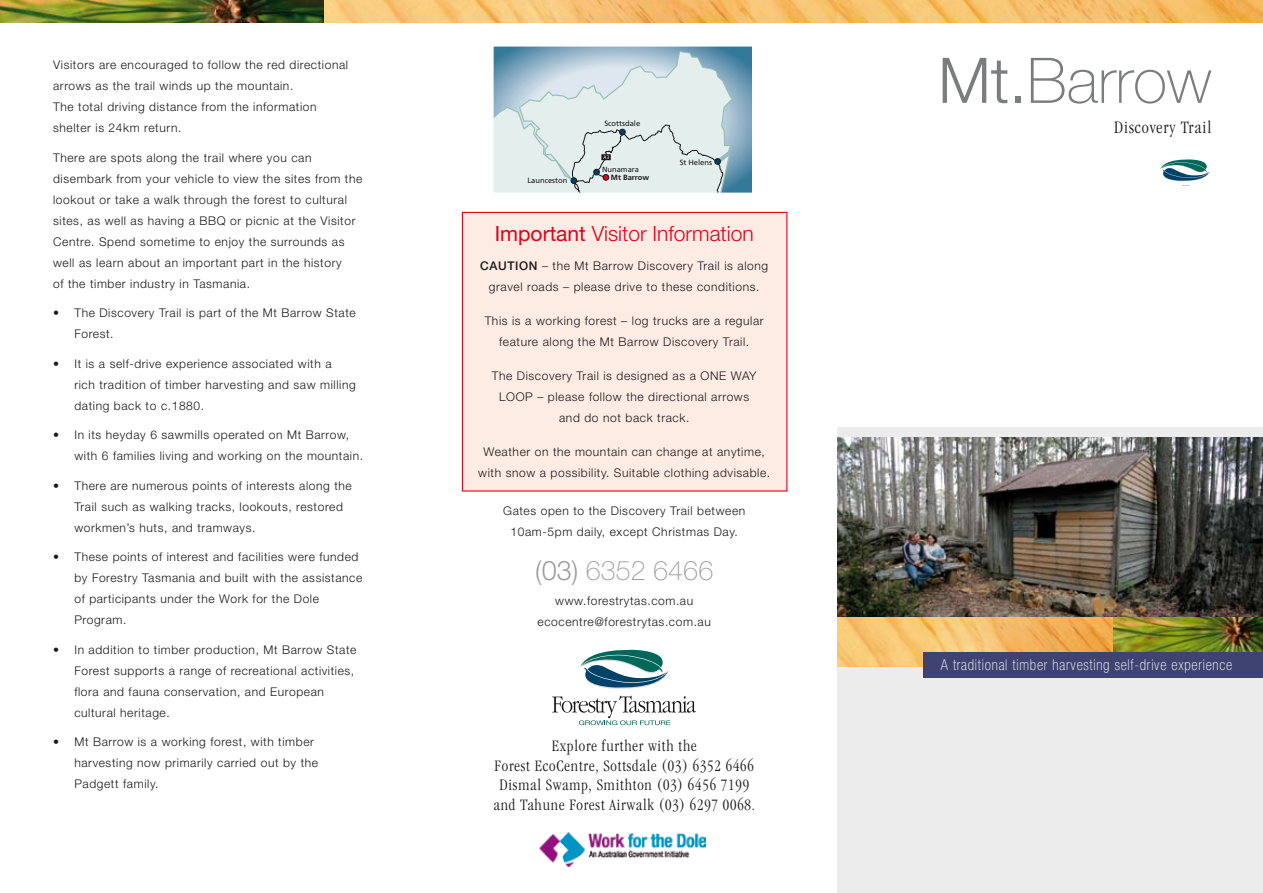
<style>
.page{position:relative;width:1263px;height:893px;background:#fff}
.page>*{position:absolute;margin:0;border:0;box-sizing:border-box;transform-origin:0 0}
.t1{font:100 63px "Helvetica Neue";color:#7b7c7e}
.t2{font:100 27px "Helvetica Neue";color:#9c9d9f}
.t3{font:300 21px "Helvetica Neue";color:#e2001a}
.t4{font:300 condensed 18px "Garamond";letter-spacing:.05em;color:#1a171b}
.t5{font:300 condensed 16.5px/19.8px "Garamond";letter-spacing:.05em;color:#1a171b;text-align:center}
.t6{font:100 condensed 15px "Helvetica Neue";letter-spacing:.05em;color:#fff}
.t7{font:300 12px/21px "Helvetica Neue";letter-spacing:.05em;color:#1a171b}
.t8{font:7.5px "Frutiger";color:#1a171b}
.t9{font:700 7.5px "Frutiger";color:#1a171b}
.s1{font-weight:400}
.s2{font-weight:500}
.s3{font-weight:300}
</style>
<div class="page">
<div style="left:462px;top:212px;width:325px;height:279px;background:#fdece3"></div>
<div style="left:462px;top:212px;width:325px;height:280px;border:1px solid #e2001a"></div>
<img style="left:323px;top:0;width:940px;height:23px">
<img style="left:0;top:0;width:323px;height:23px">
<div style="left:838px;top:427px;width:425px;height:466px;background:#ececed"></div>
<img style="left:838px;top:617px;width:275px;height:49px">
<img style="left:1113px;top:617px;width:150px;height:35px">
<svg style="left:1160px;top:159px;width:50px;height:23px"></svg>
<div style="left:923px;top:652px;width:340px;height:26px;background:#3f4371"></div>
<img style="left:838px;top:438px;width:425px;height:179px">
<svg style="left:552px;top:650px;width:144px;height:75px"></svg>
<svg style="left:495px;top:48px;width:256px;height:144px;background:#c6d7dc"></svg>
<div style="left:491px;top:44px;width:264px;height:152px;border:3px solid #fff"></div>
<img style="left:540px;top:833px;width:166px;height:33px">
<p class="t7" style="left:53px;top:54px;width:296px">Visitors are encouraged to follow the red directional arrows as the trail winds up the mountain.<br>The total driving distance from the information shelter is 24km return.</p>
<p class="t7" style="left:53px;top:146px;width:311px">There are spots along the trail where you can disembark from your vehicle to view the sites from the lookout or take a walk through the forest to cultural sites, as well as having a BBQ or picnic at the Visitor Centre. Spend sometime to enjoy the surrounds as well as learn about an important part in the history<br>of the timber industry in Tasmania.</p>
<p class="t7" style="left:74px;top:302px;width:283px;text-indent:-21px">• The Discovery Trail is part of the Mt Barrow State<br>Forest.</p>
<p class="t7" style="left:74px;top:352px;width:283px;text-indent:-21px">• It is a self-drive experience associated with a<br>rich tradition of timber harvesting and saw milling dating back to c.1880.</p>
<p class="t7" style="left:74px;top:424px;width:290px;text-indent:-21px">• In its heyday 6 sawmills operated on Mt Barrow, with 6 families living and working on the mountain.</p>
<p class="t7" style="left:74px;top:474px;width:279px;text-indent:-21px">• There are numerous points of interests along the<br>Trail such as walking tracks, lookouts, restored workmen’s huts, and tramways.</p>
<p class="t7" style="left:74px;top:546px;width:289px;text-indent:-21px">• These points of interest and facilities were funded by Forestry Tasmania and built with the assistance of participants under the Work for the Dole Program.</p>
<p class="t7" style="left:74px;top:638px;width:283px;text-indent:-21px">• In addition to timber production, Mt Barrow State Forest supports a range of recreational activities, flora and fauna conservation, and European cultural heritage.</p>
<p class="t7" style="left:74px;top:731px;width:245px;text-indent:-21px">• Mt Barrow is a working forest, with timber harvesting now primarily carried out by the<br>Padgett family.</p>
<p class="t8" style="left:527px;top:176px;width:41px">Launceston</p>
<p class="t8" style="left:604px;top:119px;width:37px">Scottsdale</p>
<p class="t8" style="left:602px;top:165px;width:38px">Nunamara</p>
<p class="t9" style="left:611px;top:173px;width:40px">Mt Barrow</p>
<p class="t8" style="left:680px;top:158px;width:34px">St Helens</p>
<h3 class="t3" style="left:495px;top:221px;width:260px"><span class="s1">Important</span> Visitor Information</h3>
<p class="t7" style="left:480px;top:255px;width:289px;text-align:center"><span class="s2">CAUTION</span> – the Mt Barrow Discovery Trail is along gravel roads – please drive to these conditions.</p>
<p class="t7" style="left:485px;top:310px;width:280px;text-align:center">This is a working forest – log trucks are a regular feature along the Mt Barrow Discovery Trail.</p>
<p class="t7" style="left:492px;top:365px;width:266px;text-align:center">The Discovery Trail is designed as a ONE WAY<br>LOOP – please follow the directional arrows and do not back track.</p>
<p class="t7" style="left:478px;top:441px;width:293px;text-align:center">Weather on the mountain can change at anytime, with snow a possibility. Suitable clothing advisable.</p>
<p class="t7" style="left:503px;top:500px;width:244px;text-align:center">Gates open to the Discovery Trail between<br>10am-5pm daily, except Christmas Day.</p>
<h2 class="t2" style="left:535px;top:555px;width:180px"><span class="s3">(03)</span> 6352 6466</h2>
<p class="t7" style="left:538px;top:590px;width:175px;text-align:center">www.forestrytas.com.au ecocentre@forestrytas.com.au</p>
<h3 class="t5" style="left:493px;top:736px;width:263px">Explore further with the<br>Forest EcoCentre, Sottsdale (03) 6352 6466<br>Dismal Swamp, Smithton (03) 6456 7199 and Tahune Forest Airwalk (03) 6297 0068.</h3>
<h1 class="t1" style="left:938px;top:45px;width:275px"><span class="s3">Mt.</span>Barrow</h1>
<h3 class="t4" style="left:1114px;top:118px;width:99px">Discovery Trail</h3>
<p class="t6" style="left:941px;top:656px;width:293px">A traditional timber harvesting self-drive experience</p>
</div>
